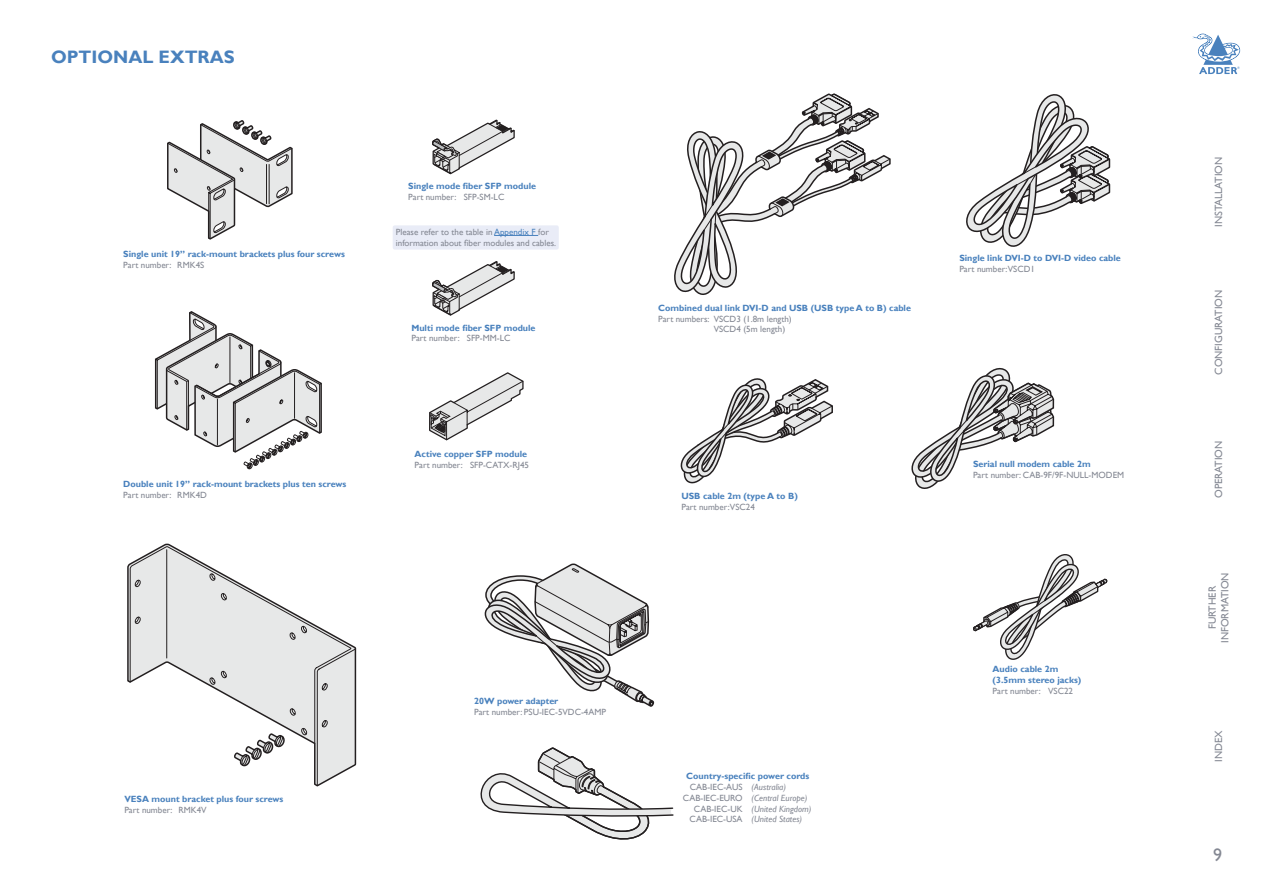
<style>
.page{position:relative;width:1263px;height:893px;background:#fff}
.page>*{position:absolute;margin:0;border:0;box-sizing:border-box;transform-origin:0 0}
.Head_1{font:700 18px "Gill Sans";color:#4981bd}
.t1{font:18px "Gill Sans";color:#848893}
.t2{font:10.5px/12.6px "Gill Sans";color:#848893;text-align:center}
.Diagram_head{font:700 9px/10.8px "Gill Sans";color:#4981bd}
.Diagram_body{font:9px/10.8px "Gill Sans";color:#848893}
.Diagram_head-2{font:italic 9px "Gill Sans";color:#848893}
.Diagram_body_-_large{font:9px/10.8px "Gill Sans";color:#848893}
.Diagram_head-3{font:9px "Gill Sans";color:#848893}
.s1{color:#4981bd}
.s2{font-style:italic}
.s3{font-style:normal}
</style>
<div class="page">
<svg style="left:1192px;top:34px;width:48px;height:40px"></svg>
<svg style="left:674px;top:93px;width:217px;height:202px"></svg>
<svg style="left:167px;top:120px;width:126px;height:120px"></svg>
<svg style="left:966px;top:94px;width:145px;height:153px"></svg>
<svg style="left:973px;top:554px;width:135px;height:106px"></svg>
<svg style="left:911px;top:368px;width:144px;height:121px"></svg>
<svg style="left:680px;top:378px;width:153px;height:106px"></svg>
<div style="left:393px;top:225px;width:166px;height:25px;background:#e9ecf7;border-radius:2px"></div>
<svg style="left:432px;top:119px;width:83px;height:56px"></svg>
<svg style="left:432px;top:261px;width:83px;height:55px"></svg>
<hr style="left:494px;top:235px;width:44px;height:1px;background:#4981bd">
<svg style="left:429px;top:372px;width:95px;height:69px"></svg>
<svg style="left:154px;top:311px;width:168px;height:159px"></svg>
<svg style="left:480px;top:747px;width:194px;height:93px"></svg>
<svg style="left:484px;top:563px;width:171px;height:144px"></svg>
<svg style="left:127px;top:543px;width:230px;height:244px"></svg>
<svg style="left:130px;top:546px;width:226px;height:240px"></svg>
<hr style="left:166px;top:550px;width:1px;height:108px;background:#231f20">
<svg style="left:135px;top:573px;width:193px;height:194px"></svg>
<p class="Head_1" style="left:51px;top:47px;width:185px">OPTIONAL EXTRAS</p>
<p class="Diagram_head" style="left:123px;top:249px;width:223px">Single unit 19” rack-mount brackets plus four screws</p>
<p class="Diagram_body" style="left:123px;top:260px;width:82px">Part number: RMK4S</p>
<p class="Diagram_head" style="left:123px;top:479px;width:225px">Double unit 19” rack-mount brackets plus ten screws</p>
<p class="Diagram_body" style="left:123px;top:490px;width:85px">Part number: RMK4D</p>
<p class="Diagram_head" style="left:408px;top:181px;width:129px">Single mode fiber SFP module</p>
<p class="Diagram_body" style="left:408px;top:192px;width:98px">Part number: SFP-SM-LC</p>
<p class="Diagram_body_-_large" style="left:396px;top:227px;width:162px">Please refer to the table in <span class="s1">Appendix F</span> for information about fiber modules and cables.</p>
<p class="Diagram_head" style="left:411px;top:322px;width:126px">Multi mode fiber SFP module</p>
<p class="Diagram_body" style="left:411px;top:333px;width:101px">Part number: SFP-MM-LC</p>
<p class="Diagram_head" style="left:415px;top:449px;width:114px">Active copper SFP module</p>
<p class="Diagram_body" style="left:415px;top:460px;width:116px">Part number: SFP-CATX-RJ45</p>
<p class="Diagram_head" style="left:658px;top:303px;width:254px">Combined dual link DVI-D and USB (USB type A to B) cable</p>
<p class="Diagram_body" style="left:714px;top:313px;width:80px;text-indent:-56px">Part numbers: VSCD3 (1.8m length)<br>VSCD4 (5m length)</p>
<p class="Diagram_head" style="left:959px;top:253px;width:163px">Single link DVI-D to DVI-D video cable</p>
<p class="Diagram_body" style="left:959px;top:263px;width:77px">Part number:VSCD1</p>
<p class="Diagram_head" style="left:681px;top:491px;width:118px">USB cable 2m (type A to B)</p>
<p class="Diagram_body" style="left:681px;top:502px;width:75px">Part number:VSC24</p>
<p class="Diagram_head" style="left:973px;top:459px;width:119px">Serial null modem cable 2m</p>
<p class="Diagram_body" style="left:973px;top:470px;width:153px">Part number: CAB-9F/9F-NULL-MODEM</p>
<p class="Diagram_head" style="left:124px;top:794px;width:161px">VESA mount bracket plus four screws</p>
<p class="Diagram_body" style="left:124px;top:805px;width:84px">Part number: RMK4V</p>
<p class="Diagram_head" style="left:474px;top:696px;width:86px">20W power adapter</p>
<p class="Diagram_head-3" style="left:474px;top:707px;width:133px">Part number: PSU-IEC-5VDC-4AMP</p>
<p class="Diagram_head" style="left:686px;top:771px;width:125px">Country-specific power cords</p>
<p class="Diagram_head-3" style="left:690px;top:782px;width:98px">CAB-IEC-AUS <span class="s2">(Australia)</span></p>
<p class="Diagram_head-2" style="left:683px;top:792px;width:126px"><span class="s3">CAB-IEC-EURO</span> (Central Europe)</p>
<p class="Diagram_head-2" style="left:694px;top:803px;width:119px"><span class="s3">CAB-IEC-UK</span> (United Kingdom)</p>
<p class="Diagram_head-2" style="left:689px;top:814px;width:114px"><span class="s3">CAB-IEC-USA</span> (United States)</p>
<p class="Diagram_head" style="left:992px;top:664px;width:90px">Audio cable 2m (3.5mm stereo jacks)</p>
<p class="Diagram_body" style="left:992px;top:685px;width:82px">Part number: VSC22</p>
<p class="t2" style="left:1212px;top:227px;width:71px;rotate:-90deg">INSTALLATION</p>
<p class="t2" style="left:1212px;top:375px;width:87px;rotate:-90deg">CONFIGURATION</p>
<p class="t2" style="left:1212px;top:498px;width:59px;rotate:-90deg">OPERATION</p>
<p class="t2" style="left:1206px;top:643px;width:72px;rotate:-90deg">FURTHER<br>INFORMATION</p>
<p class="t2" style="left:1212px;top:762px;width:33px;rotate:-90deg">INDEX</p>
<h1 class="t1" style="left:1213px;top:844px;width:10px">9</h1>
</div>
